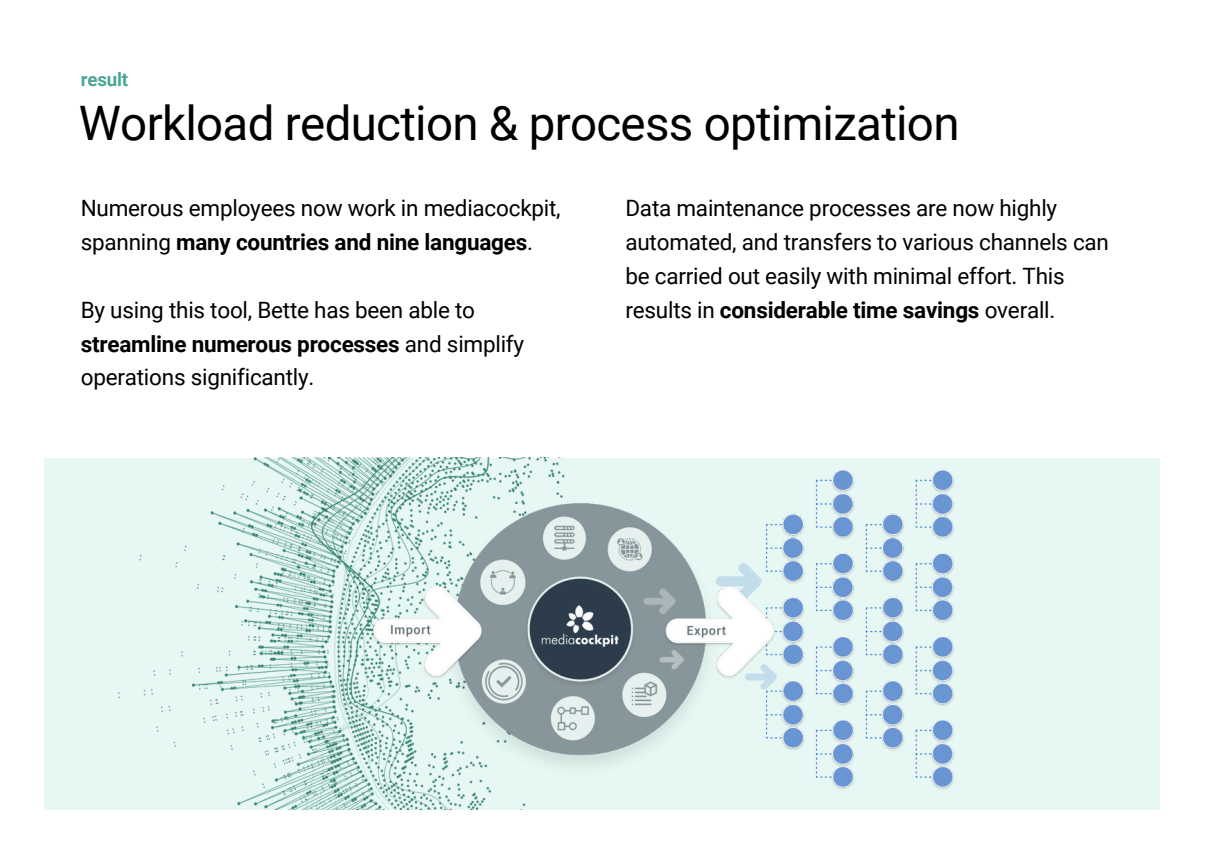
<style>
.page{position:relative;width:1207px;height:855px;background:#fff}
.page>*{position:absolute;margin:0;border:0;box-sizing:border-box;transform-origin:0 0}
.t1{font:47.5px "Roboto";letter-spacing:-.015em;color:#000}
.t2{font:22.5px/33.8px "Roboto";letter-spacing:-.01em;color:#000}
.t3{font:700 18.75px "Roboto";letter-spacing:-.01em;color:#4ca595}
.s1{font-weight:700}
</style>
<div class="page">
<div style="left:44px;top:457px;width:1115px;height:352px;background:#e6f7f4"></div>
<img style="left:79px;top:457px;width:942px;height:352px">
<h2 class="t3" style="left:81px;top:68px;width:49px">result</h2>
<p class="t1" style="left:79px;top:95px;width:882px">Workload reduction &amp; process optimization</p>
<h2 class="t2" style="left:81px;top:192px;width:481px">Numerous employees now work in mediacockpit, spanning <span class="s1">many countries and nine languages</span>.</h2>
<h2 class="t2" style="left:81px;top:293px;width:445px">By using this tool, Bette has been able to <span class="s1">streamline numerous processes</span> and simplify operations significantly.</h2>
<p class="t2" style="left:625px;top:192px;width:485px">Data maintenance processes are now highly automated, and transfers to various channels can be carried out easily with minimal effort. This results in <span class="s1">considerable time savings</span> overall.</p>
</div>
